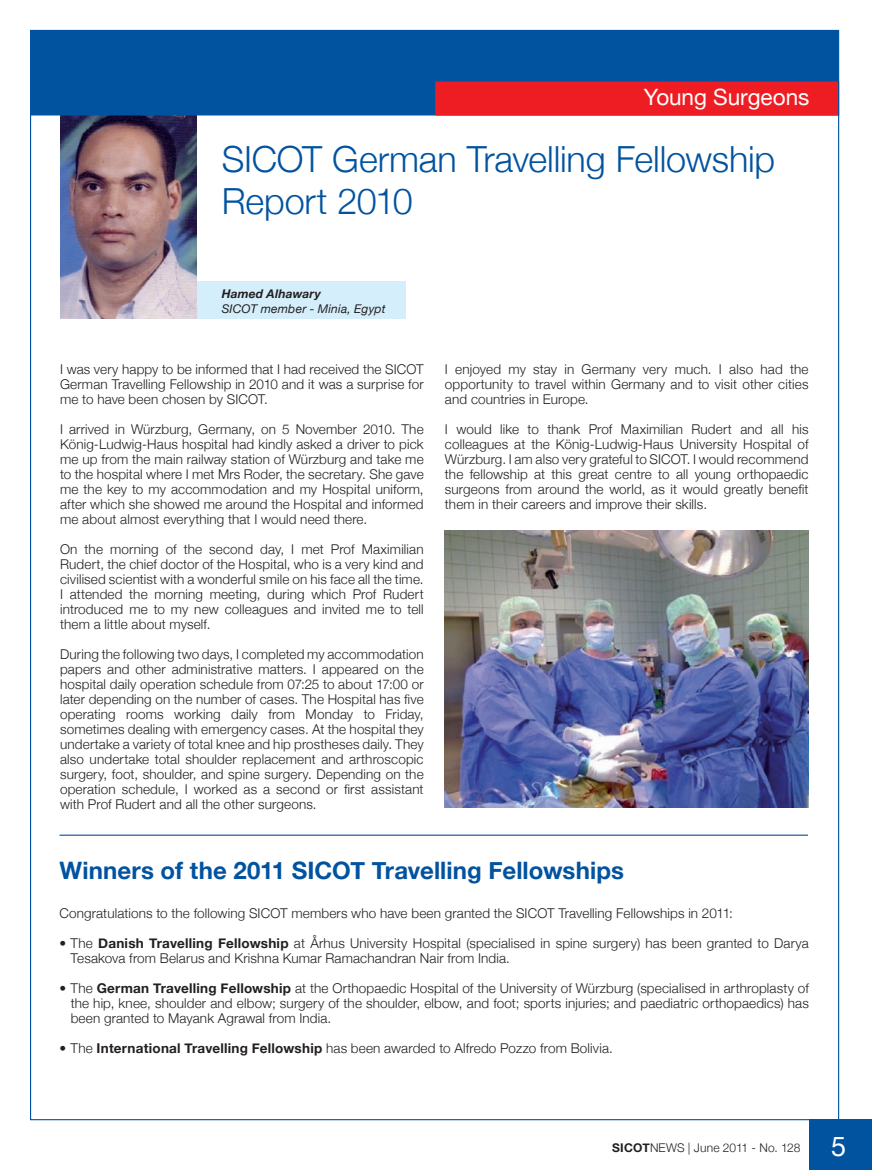
<style>
.page{position:relative;width:872px;height:1170px;background:#fff}
.page>*{position:absolute;margin:0;border:0;box-sizing:border-box;transform-origin:0 0}
.t1{font:300 36px/42px "Helvetica Neue";letter-spacing:-.005em;color:#0153a0}
.t2{font:27px "Helvetica Neue";color:#fff}
.t3{font:700 24px "Helvetica Neue";letter-spacing:.005em;color:#0153a0}
.t4{font:22.5px "Helvetica Neue";color:#fff}
.t5{font:300 13.5px/15px "Helvetica Neue";letter-spacing:.01em;color:#231f20;text-align:justify}
.t6{font:300 12px "Helvetica Neue";letter-spacing:.005em;color:#231f20}
.t7{font:italic 12px "Helvetica Neue";letter-spacing:.015em;color:#231f20}
.t8{font:italic 700 12px "Helvetica Neue";letter-spacing:.01em;color:#231f20}
.s1{font-weight:700}
</style>
<div class="page">
<div style="left:809px;top:1119px;width:63px;height:51px;background:#0153a0"></div>
<div style="left:196px;top:281px;width:210px;height:38px;background:#d4effb"></div>
<img style="left:60px;top:115px;width:136px;height:204px">
<div style="left:31px;top:30px;width:807px;height:85px;background:#0153a0"></div>
<div style="left:435px;top:81px;width:404px;height:35px;background:#ee1d23"></div>
<img style="left:445px;top:530px;width:364px;height:278px">
<hr style="left:60px;top:834px;width:748px;height:2px;background:#0153a0">
<h3 class="t4" style="left:644px;top:84px;width:167px">Young Surgeons</h3>
<h1 class="t1" style="left:222px;top:138px;width:555px">SICOT German Travelling Fellowship<br>Report 2010</h1>
<p class="t8" style="left:222px;top:286px;width:101px">Hamed Alhawary</p>
<p class="t7" style="left:222px;top:301px;width:165px">SICOT member - Minia, Egypt</p>
<p class="t5" style="left:60px;top:361px;width:365px">I was very happy to be informed that I had received the SICOT German Travelling Fellowship in 2010 and it was a surprise for me to have been chosen by SICOT.</p>
<p class="t5" style="left:60px;top:421px;width:365px">I arrived in Würzburg, Germany, on 5 November 2010. The König-Ludwig-Haus hospital had kindly asked a driver to pick me up from the main railway station of Würzburg and take me to the hospital where I met Mrs Roder, the secretary. She gave me the key to my accommodation and my Hospital uniform, after which she showed me around the Hospital and informed me about almost everything that I would need there.</p>
<p class="t5" style="left:60px;top:541px;width:365px">On the morning of the second day, I met Prof Maximilian Rudert, the chief doctor of the Hospital, who is a very kind and civilised scientist with a wonderful smile on his face all the time.<br>I attended the morning meeting, during which Prof Rudert introduced me to my new colleagues and invited me to tell them a little about myself.</p>
<p class="t5" style="left:60px;top:646px;width:365px">During the following two days, I completed my accommodation papers and other administrative matters. I appeared on the hospital daily operation schedule from 07:25 to about 17:00 or later depending on the number of cases. The Hospital has five operating rooms working daily from Monday to Friday, sometimes dealing with emergency cases. At the hospital they undertake a variety of total knee and hip prostheses daily. They also undertake total shoulder replacement and arthroscopic surgery, foot, shoulder, and spine surgery. Depending on the operation schedule, I worked as a second or first assistant with Prof Rudert and all the other surgeons.</p>
<p class="t5" style="left:445px;top:361px;width:365px">I enjoyed my stay in Germany very much. I also had the opportunity to travel within Germany and to visit other cities and countries in Europe.</p>
<p class="t5" style="left:445px;top:421px;width:365px">I would like to thank Prof Maximilian Rudert and all his colleagues at the König-Ludwig-Haus University Hospital of Würzburg. I am also very grateful to SICOT. I would recommend the fellowship at this great centre to all young orthopaedic surgeons from around the world, as it would greatly benefit them in their careers and improve their skills.</p>
<h3 class="t3" style="left:60px;top:855px;width:566px">Winners of the 2011 SICOT Travelling Fellowships</h3>
<p class="t5" style="left:60px;top:905px;width:675px">Congratulations to the following SICOT members who have been granted the SICOT Travelling Fellowships in 2011:</p>
<p class="t5" style="left:71px;top:935px;width:740px;text-indent:-11px">• The <span class="s1">Danish Travelling Fellowship</span> at Århus University Hospital (specialised in spine surgery) has been granted to Darya<br>Tesakova from Belarus and Krishna Kumar Ramachandran Nair from India.</p>
<p class="t5" style="left:71px;top:980px;width:740px;text-indent:-11px">• The <span class="s1">German Travelling Fellowship</span> at the Orthopaedic Hospital of the University of Würzburg (specialised in arthroplasty of the hip, knee, shoulder and elbow; surgery of the shoulder, elbow, and foot; sports injuries; and paediatric orthopaedics) has been granted to Mayank Agrawal from India.</p>
<p class="t5" style="left:60px;top:1040px;width:555px">• The <span class="s1">International Travelling Fellowship</span> has been awarded to Alfredo Pozzo from Bolivia.</p>
<p class="t6" style="left:612px;top:1140px;width:190px"><span class="s1">SICOT</span>NEWS | June 2011 - No. 128</p>
<h2 class="t2" style="left:831px;top:1130px;width:17px">5</h2>
</div>
